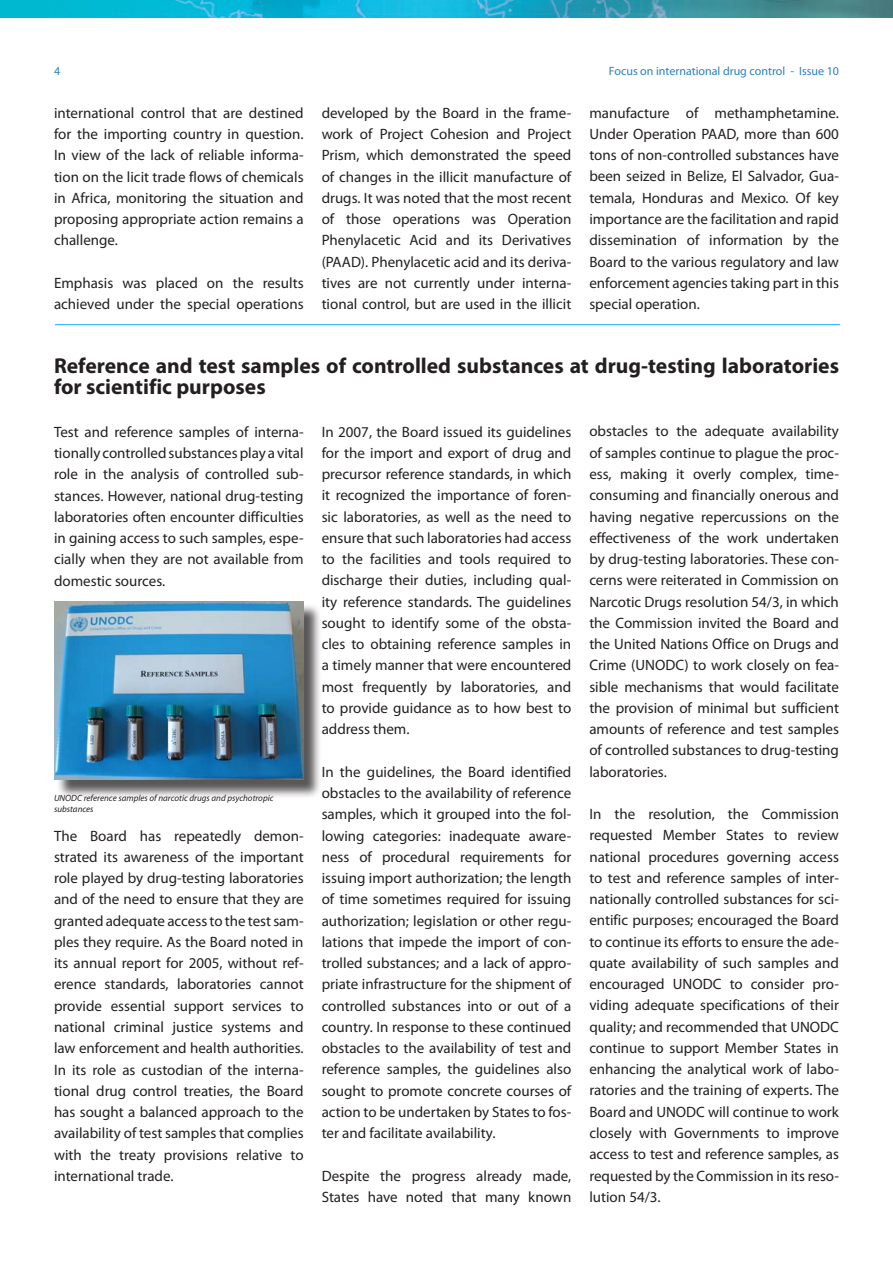
<style>
.page{position:relative;width:893px;height:1263px;background:#fff}
.page>*{position:absolute;margin:0;border:0;box-sizing:border-box;transform-origin:0 0}
.t1{font:700 21.6px/21.3px "Myriad Pro";color:#231f20}
.t2{font:15px/21.3px "Myriad Pro";color:#231f20;text-align:justify}
.t3{font:12px "Myriad Pro";color:#2981c4}
.text_under_image{font:italic 9px/10.8px "Myriad Pro";color:#231f20}
</style>
<div class="page">
<img style="left:0;top:0;width:893px;height:17px">
<div style="left:56px;top:603px;width:266px;height:195px;background:#231f20;opacity:.75"></div>
<img style="left:54px;top:601px;width:249px;height:179px">
<hr style="left:55px;top:324px;width:785px;height:1px;background:#00aeef">
<p class="t3" style="left:54px;top:64px;width:8px">4</p>
<p class="t3" style="left:609px;top:64px;width:231px">Focus on international drug control - Issue 10</p>
<p class="t2" style="left:54px;top:102px;width:251px">international control that are destined for the importing country in question.<br>In view of the lack of reliable informa&shy;tion on the licit trade flows of chemicals in Africa, monitoring the situation and proposing appropriate action remains a challenge.</p>
<p class="t2" style="left:54px;top:272px;width:251px">Emphasis was placed on the results achieved under the special operations</p>
<p class="t2" style="left:322px;top:102px;width:251px">developed by the Board in the frame&shy;work of Project Cohesion and Project Prism, which demonstrated the speed of changes in the illicit manufacture of drugs. It was noted that the most recent of those operations was Operation Phenylacetic Acid and its Derivatives (PAAD). Phenylacetic acid and its deriva&shy;tives are not currently under interna&shy;tional control, but are used in the illicit</p>
<p class="t2" style="left:589px;top:102px;width:251px">manufacture of methamphetamine.<br>Under Operation PAAD, more than 600 tons of non-controlled substances have been seized in Belize, El Salvador, Gua&shy;temala, Honduras and Mexico. Of key importance are the facilitation and rapid dissemination of information by the Board to the various regulatory and law enforcement agencies taking part in this special operation.</p>
<h1 class="t1" style="left:54px;top:354px;width:786px">Reference and test samples of controlled substances at drug-testing laboratories for scientific purposes</h1>
<p class="t2" style="left:54px;top:421px;width:251px">Test and reference samples of interna&shy;tionally controlled substances play a vital role in the analysis of controlled sub&shy;stances. However, national drug-testing laboratories often encounter difficulties in gaining access to such samples, espe&shy;cially when they are not available from domestic sources.</p>
<p class="t2" style="left:589px;top:421px;width:251px">obstacles to the adequate availability of samples continue to plague the proc&shy;ess, making it overly complex, time&shy;consuming and financially onerous and having negative repercussions on the effectiveness of the work undertaken by drug-testing laboratories. These con&shy;cerns were reiterated in Commission on Narcotic Drugs resolution 54/3, in which the Commission invited the Board and the United Nations Office on Drugs and Crime (UNODC) to work closely on fea&shy;sible mechanisms that would facilitate the provision of minimal but sufficient amounts of reference and test samples of controlled substances to drug-testing laboratories.</p>
<p class="t2" style="left:589px;top:803px;width:251px">In the resolution, the Commission requested Member States to review national procedures governing access to test and reference samples of inter&shy;nationally controlled substances for sci&shy;entific purposes; encouraged the Board to continue its efforts to ensure the ade&shy;quate availability of such samples and encouraged UNODC to consider pro&shy;viding adequate specifications of their quality; and recommended that UNODC continue to support Member States in enhancing the analytical work of labo&shy;ratories and the training of experts. The Board and UNODC will continue to work closely with Governments to improve access to test and reference samples, as requested by the Commission in its reso&shy;lution 54/3.</p>
<p class="t2" style="left:322px;top:421px;width:251px">In 2007, the Board issued its guidelines for the import and export of drug and precursor reference standards, in which it recognized the importance of foren&shy;sic laboratories, as well as the need to ensure that such laboratories had access to the facilities and tools required to discharge their duties, including qual&shy;ity reference standards. The guidelines sought to identify some of the obsta&shy;cles to obtaining reference samples in a timely manner that were encountered most frequently by laboratories, and to provide guidance as to how best to address them.</p>
<p class="t2" style="left:322px;top:761px;width:251px">In the guidelines, the Board identified obstacles to the availability of reference samples, which it grouped into the fol&shy;lowing categories: inadequate aware&shy;ness of procedural requirements for issuing import authorization; the length of time sometimes required for issuing authorization; legislation or other regu&shy;lations that impede the import of con&shy;trolled substances; and a lack of appro&shy;priate infrastructure for the shipment of controlled substances into or out of a country. In response to these continued obstacles to the availability of test and reference samples, the guidelines also sought to promote concrete courses of action to be undertaken by States to fos&shy;ter and facilitate availability.</p>
<p class="t2" style="left:322px;top:1165px;width:251px">Despite the progress already made,<br>States have noted that many known</p>
<p class="text_under_image" style="left:54px;top:792px;width:221px">UNODC reference samples of narcotic drugs and psychotropic substances</p>
<p class="t2" style="left:54px;top:825px;width:251px">The Board has repeatedly demon&shy;strated its awareness of the important role played by drug-testing laboratories and of the need to ensure that they are granted adequate access to the test sam&shy;ples they require. As the Board noted in its annual report for 2005, without ref&shy;erence standards, laboratories cannot provide essential support services to national criminal justice systems and law enforcement and health authorities.<br>In its role as custodian of the interna&shy;tional drug control treaties, the Board has sought a balanced approach to the availability of test samples that complies with the treaty provisions relative to international trade.</p>
</div>
